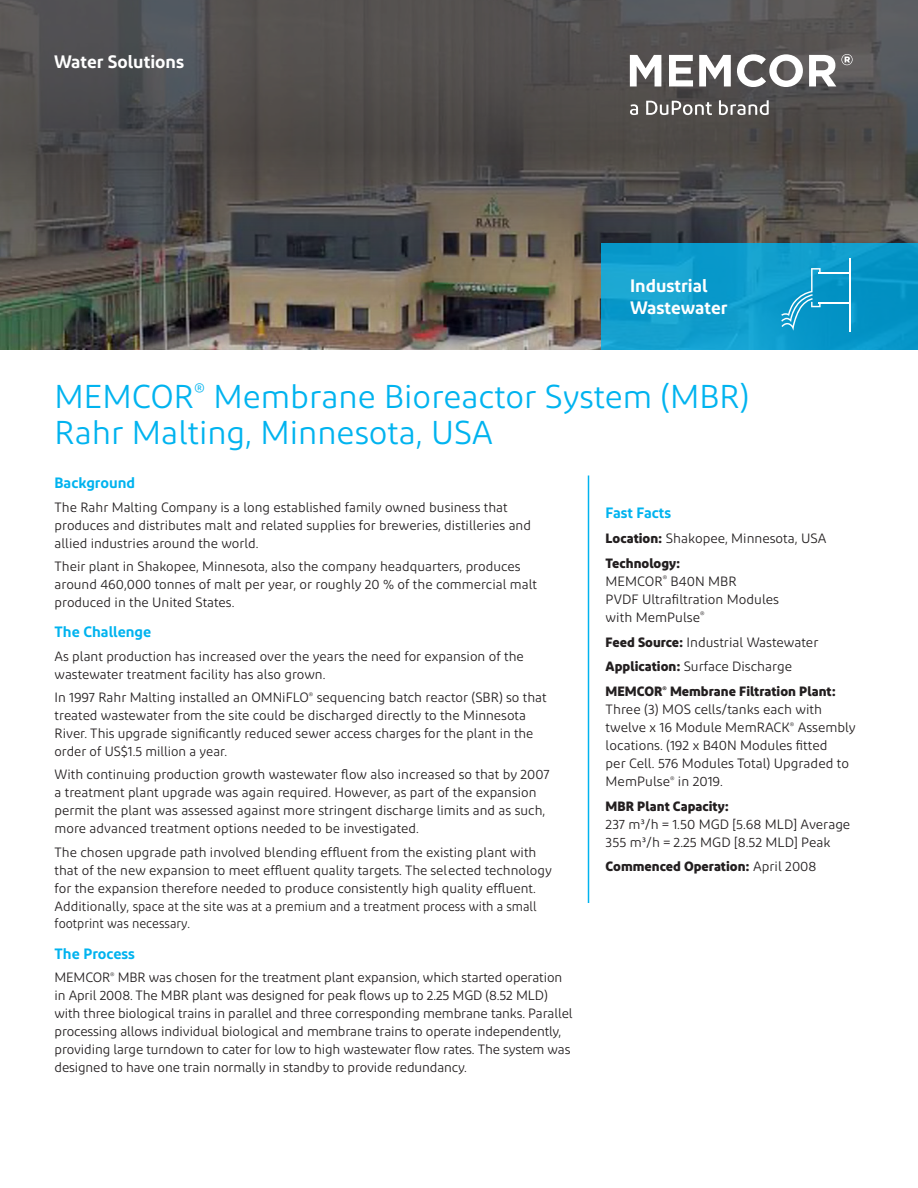
<style>
.page{position:relative;width:918px;height:1188px;background:#fff}
.page>*{position:absolute;margin:0;border:0;box-sizing:border-box;transform-origin:0 0}
.Main_headline{font:33px "Diodrum";color:#00b3ef}
.Body_text_9_12{font:600 18px "Diodrum";color:#fff}
.Business_name{font:600 18px "Diodrum";color:#fff}
.Main_headline-2{font:600 15px "Diodrum";color:#00b3ef}
.Main_headline-3{font:13.5px/18px "Diodrum";color:#231f20}
.t1{font:700 13.5px "Diodrum";color:#231f20}
.s1{font-weight:700}
.s2{font-weight:400}
</style>
<div class="page">
<svg style="left:0;top:0;width:918px;height:349px;background:#54514e"></svg>
<svg style="left:601px;top:243px;width:317px;height:106px;background:#0d9bcb"></svg>
<hr style="left:588px;top:476px;width:1px;height:427px;background:#00b3ef">
<svg style="left:781px;top:268px;width:40px;height:63px;background:#24a3cf"></svg>
<hr style="left:849px;top:258px;width:2px;height:74px;background:#fff">
<hr style="left:818px;top:302px;width:32px;height:1px;background:#fff">
<hr style="left:818px;top:272px;width:32px;height:1px;background:#fff">
<svg style="left:630px;top:55px;width:31px;height:31px"></svg>
<svg style="left:669px;top:55px;width:24px;height:31px"></svg>
<svg style="left:699px;top:55px;width:32px;height:31px"></svg>
<svg style="left:737px;top:54px;width:66px;height:33px"></svg>
<svg style="left:809px;top:54px;width:44px;height:32px"></svg>
<svg style="left:630px;top:104px;width:8px;height:11px"></svg>
<svg style="left:646px;top:101px;width:66px;height:14px"></svg>
<svg style="left:719px;top:100px;width:50px;height:15px"></svg>
<p class="Business_name" style="left:54px;top:50px;width:131px">Water Solutions</p>
<p class="Body_text_9_12" style="left:630px;top:274px;width:79px">Industrial</p>
<p class="Body_text_9_12" style="left:630px;top:296px;width:99px">Wastewater</p>
<p class="Main_headline" style="left:55px;top:377px;width:696px">MEMCOR<sup>®</sup> Membrane Bioreactor System (MBR)</p>
<p class="Main_headline" style="left:55px;top:413px;width:440px">Rahr Malting, Minnesota, USA</p>
<p class="Main_headline-2" style="left:55px;top:473px;width:82px">Background</p>
<p class="Main_headline-3" style="left:55px;top:498px;width:478px">The Rahr Malting Company is a long established family owned business that produces and distributes malt and related supplies for breweries, distilleries and allied industries around the world.</p>
<p class="Main_headline-3" style="left:55px;top:557px;width:484px">Their plant in Shakopee, Minnesota, also the company headquarters, produces around 460,000 tonnes of malt per year, or roughly 20 % of the commercial malt produced in the United States.</p>
<p class="Main_headline-2" style="left:55px;top:622px;width:98px">The Challenge</p>
<p class="Main_headline-3" style="left:55px;top:647px;width:471px">As plant production has increased over the years the need for expansion of the wastewater treatment facility has also grown.</p>
<p class="Main_headline-3" style="left:55px;top:688px;width:494px">In 1997 Rahr Malting installed an OMNiFLO<sup>®</sup> sequencing batch reactor (SBR) so that treated wastewater from the site could be discharged directly to the Minnesota River. This upgrade significantly reduced sewer access charges for the plant in the order of US$1.5 million a year.</p>
<p class="Main_headline-3" style="left:55px;top:765px;width:497px">With continuing production growth wastewater flow also increased so that by 2007 a treatment plant upgrade was again required. However, as part of the expansion permit the plant was assessed against more stringent discharge limits and as such, more advanced treatment options needed to be investigated.</p>
<p class="Main_headline-3" style="left:55px;top:843px;width:499px">The chosen upgrade path involved blending effluent from the existing plant with that of the new expansion to meet effluent quality targets. The selected technology for the expansion therefore needed to produce consistently high quality effluent.<br>Additionally, space at the site was at a premium and a treatment process with a small footprint was necessary.</p>
<p class="Main_headline-2" style="left:55px;top:944px;width:82px">The Process</p>
<p class="Main_headline-3" style="left:55px;top:968px;width:520px">MEMCOR<sup>®</sup> MBR was chosen for the treatment plant expansion, which started operation in April 2008. The MBR plant was designed for peak flows up to 2.25 MGD (8.52 MLD) with three biological trains in parallel and three corresponding membrane tanks. Parallel processing allows individual biological and membrane trains to operate independently, providing large turndown to cater for low to high wastewater flow rates. The system was designed to have one train normally in standby to provide redundancy.</p>
<p class="Main_headline-2" style="left:606px;top:503px;width:67px">Fast Facts</p>
<p class="Main_headline-3" style="left:606px;top:529px;width:222px"><span class="s1">Location:</span> Shakopee, Minnesota, USA</p>
<p class="Main_headline-3" style="left:606px;top:554px;width:175px"><span class="s1">Technology:<br></span>MEMCOR<sup>®</sup> B40N MBR<br>PVDF Ultrafiltration Modules with MemPulse<sup>®</sup></p>
<p class="Main_headline-3" style="left:606px;top:633px;width:214px"><span class="s1">Feed Source:</span> Industrial Wastewater</p>
<p class="Main_headline-3" style="left:606px;top:657px;width:188px"><span class="s1">Application:</span> Surface Discharge</p>
<p class="Main_headline-3" style="left:606px;top:682px;width:252px"><span class="s1">MEMCOR</span><sup>®</sup> <span class="s1">Membrane Filtration Plant:<br></span>Three (3) MOS cells/tanks each with twelve x 16 Module MemRACK<sup>®</sup> Assembly locations. (192 x B40N Modules fitted<br>per Cell. 576 Modules Total) Upgraded to MemPulse<sup>®</sup> in 2019.</p>
<p class="Main_headline-3" style="left:606px;top:797px;width:246px"><span class="s1">MBR Plant Capacity:<br></span>237 m³/h = 1.50 MGD [5.68 MLD] Average<br>355 m³/h = 2.25 MGD [8.52 MLD] Peak</p>
<p class="t1" style="left:606px;top:858px;width:212px">Commenced Operation: <span class="s2">April 2008</span></p>
</div>
